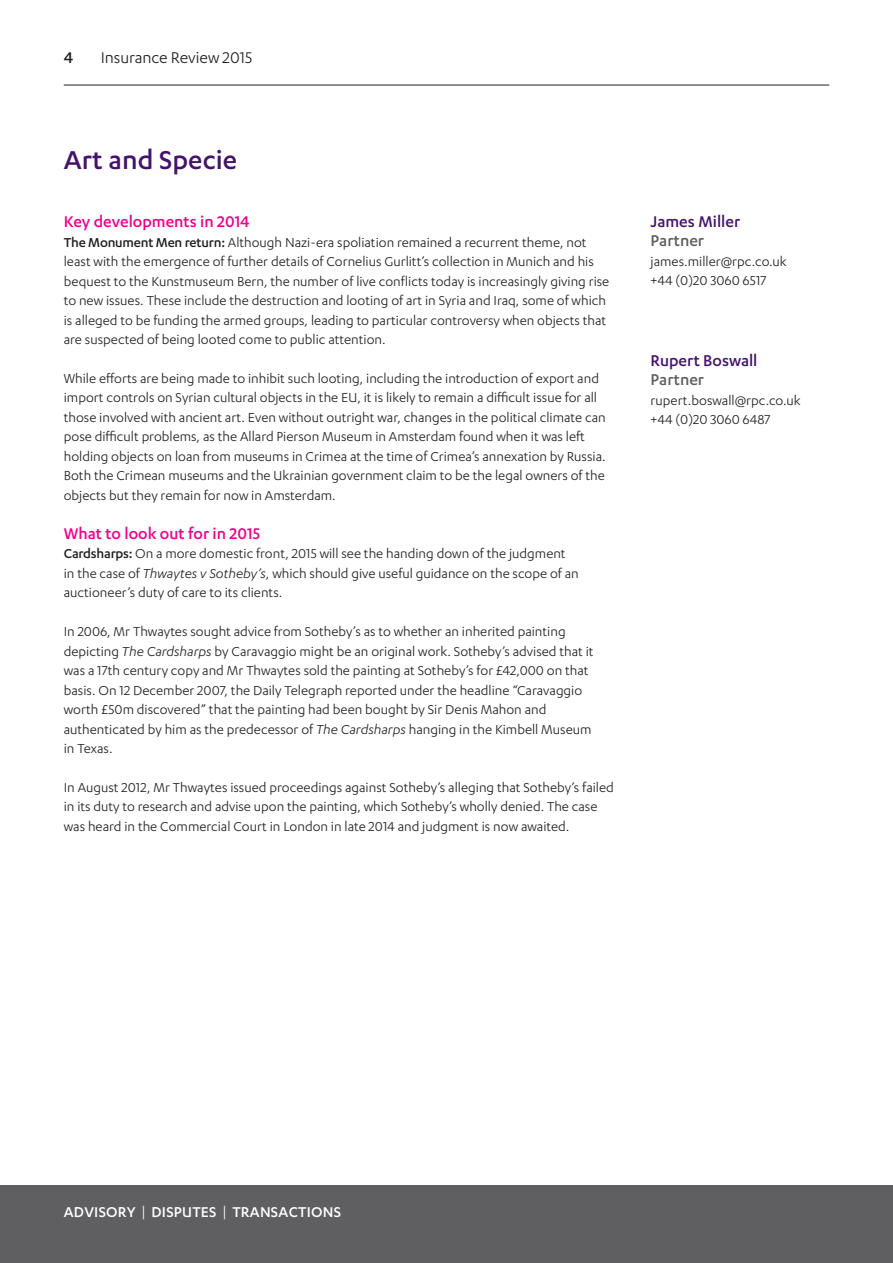
<style>
.page{position:relative;width:893px;height:1263px;background:#fff}
.page>*{position:absolute;margin:0;border:0;box-sizing:border-box;transform-origin:0 0}
.t1{font:500 30px "Karbon";color:#44146b}
.t2{font:500 18px "Karbon";color:#ed028c}
.t3{font:500 18px "Karbon";color:#44146b}
.t4{font:18px "Karbon";letter-spacing:-.005em;color:#231f20}
.t5{font:500 18px "Karbon";color:#5f5f62}
.t6{font:500 18px "Karbon";color:#231f20}
.t7{font:500 16.5px "Karbon";letter-spacing:.015em;color:#fff}
.t8{font:15px/19.5px "Karbon";color:#231f20}
.s1{font-weight:500}
.s2{font-style:italic}
.s3{font-weight:400}
</style>
<div class="page">
<div style="left:0;top:1185px;width:893px;height:78px;background:#5f5f62"></div>
<hr style="left:64px;top:85px;width:765px;height:1px;background:#231f20">
<p class="t6" style="left:64px;top:48px;width:11px">4</p>
<p class="t4" style="left:101px;top:48px;width:153px">Insurance Review 2015</p>
<h1 class="t1" style="left:64px;top:143px;width:175px">Art and Specie</h1>
<p class="t2" style="left:64px;top:211px;width:187px">Key developments in 2014</p>
<p class="t8" style="left:64px;top:232px;width:547px"><span class="s1">The Monument Men return:</span> Although Nazi-era spoliation remained a recurrent theme, not least with the emergence of further details of Cornelius Gurlitt’s collection in Munich and his bequest to the Kunstmuseum Bern, the number of live conflicts today is increasingly giving rise to new issues. These include the destruction and looting of art in Syria and Iraq, some of which is alleged to be funding the armed groups, leading to particular controversy when objects that are suspected of being looted come to public attention.</p>
<p class="t8" style="left:64px;top:368px;width:543px">While efforts are being made to inhibit such looting, including the introduction of export and import controls on Syrian cultural objects in the EU, it is likely to remain a difficult issue for all those involved with ancient art. Even without outright war, changes in the political climate can pose difficult problems, as the Allard Pierson Museum in Amsterdam found when it was left holding objects on loan from museums in Crimea at the time of Crimea’s annexation by Russia.<br>Both the Crimean museums and the Ukrainian government claim to be the legal owners of the objects but they remain for now in Amsterdam.</p>
<p class="t2" style="left:64px;top:523px;width:198px">What to look out for in 2015</p>
<p class="t8" style="left:64px;top:543px;width:517px"><span class="s1">Cardsharps:</span> On a more domestic front, 2015 will see the handing down of the judgment in the case of <span class="s2">Thwaytes v Sotheby’s</span>, which should give useful guidance on the scope of an auctioneer’s duty of care to its clients.</p>
<p class="t8" style="left:64px;top:621px;width:531px">In 2006, Mr Thwaytes sought advice from Sotheby’s as to whether an inherited painting depicting <span class="s2">The Cardsharps</span> by Caravaggio might be an original work. Sotheby’s advised that it was a 17th century copy and Mr Thwaytes sold the painting at Sotheby’s for £42,000 on that basis. On 12 December 2007, the Daily Telegraph reported under the headline “Caravaggio worth £50m discovered” that the painting had been bought by Sir Denis Mahon and authenticated by him as the predecessor of <span class="s2">The Cardsharps</span> hanging in the Kimbell Museum in Texas.</p>
<p class="t8" style="left:64px;top:777px;width:552px">In August 2012, Mr Thwaytes issued proceedings against Sotheby’s alleging that Sotheby’s failed in its duty to research and advise upon the painting, which Sotheby’s wholly denied. The case was heard in the Commercial Court in London in late 2014 and judgment is now awaited.</p>
<p class="t3" style="left:651px;top:211px;width:91px">James Miller</p>
<p class="t5" style="left:651px;top:231px;width:55px">Partner</p>
<p class="t8" style="left:651px;top:251px;width:138px">james.miller@rpc.co.uk +44 (0)20 3060 6517</p>
<p class="t3" style="left:651px;top:350px;width:108px">Rupert Boswall</p>
<p class="t5" style="left:651px;top:370px;width:55px">Partner</p>
<p class="t8" style="left:651px;top:390px;width:151px">rupert.boswall@rpc.co.uk +44 (0)20 3060 6487</p>
<p class="t7" style="left:64px;top:1203px;width:279px">ADVISORY <span class="s3">|</span> DISPUTES <span class="s3">|</span> TRANSACTIONS</p>
</div>
